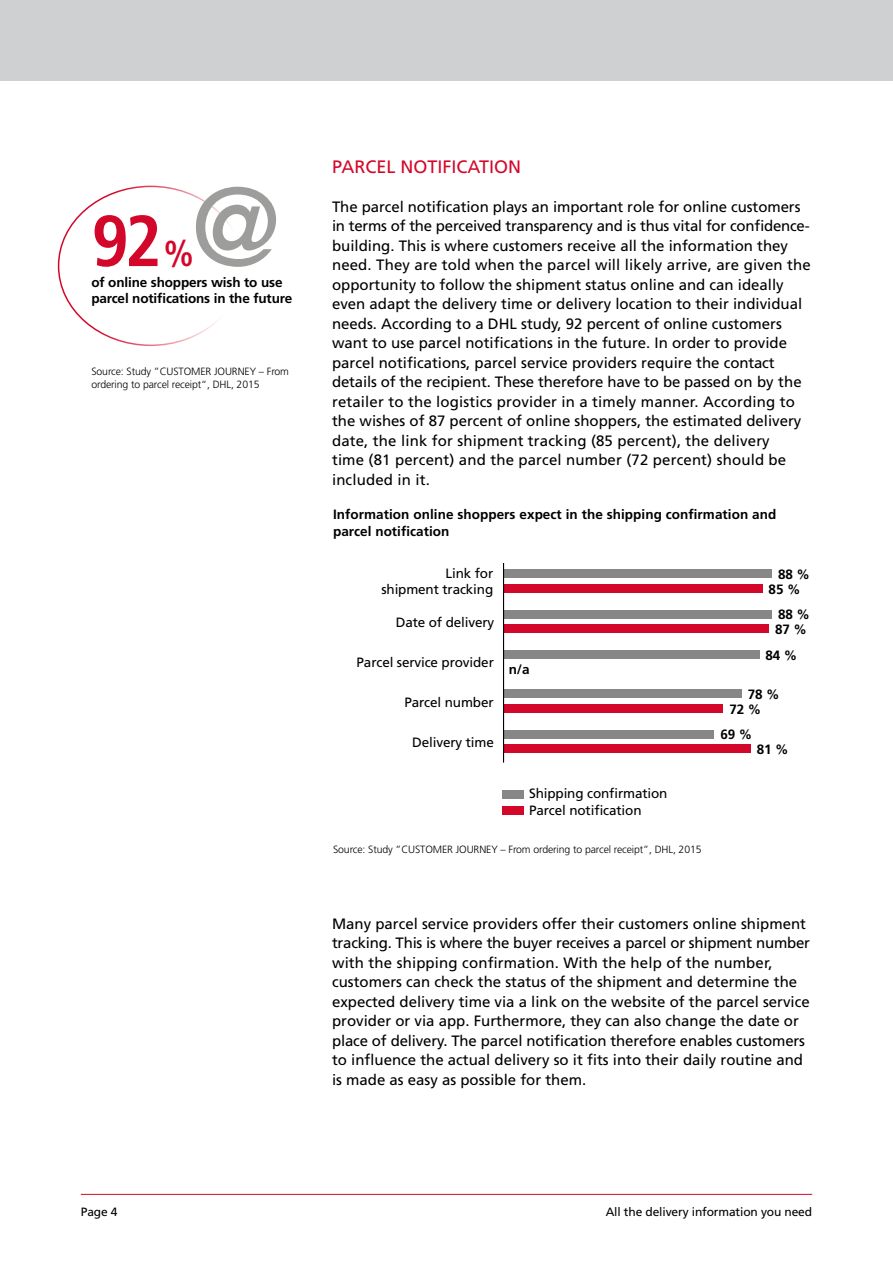
<style>
.page{position:relative;width:893px;height:1263px;background:#fff}
.page>*{position:absolute;margin:0;border:0;box-sizing:border-box;transform-origin:0 0}
.t1{font:700 condensed 111.6px "Frutiger LT Std";color:#9d9d9c}
.t2{font:700 condensed 72px "Frutiger LT Std";color:#d3072a}
.t3{font:18px "Frutiger";color:#d3072a}
.t4{font:15px/19.5px "Frutiger";color:#000}
.t5{font:700 13.5px/16.5px "Frutiger";letter-spacing:.005em;color:#000}
.t6{font:13.5px/16.5px "Frutiger";letter-spacing:-.01em;color:#000}
.t7{font:12px "Frutiger";letter-spacing:-.01em;color:#000}
.t8{font:300 10.5px/12.8px "Frutiger LT Pro";letter-spacing:-.01em;color:#000}
.s1{font-size:36px}
</style>
<div class="page">
<hr style="left:81px;top:1194px;width:731px;height:1px;background:#d3072a">
<div style="left:0;top:0;width:893px;height:81px;background:#cfd0d2"></div>
<div style="left:503px;top:790px;width:21px;height:9px;background:#878787"></div>
<div style="left:503px;top:806px;width:21px;height:9px;background:#d3072a"></div>
<div style="left:504px;top:585px;width:259px;height:8px;background:#d3072a"></div>
<div style="left:504px;top:570px;width:268px;height:8px;background:#878787"></div>
<div style="left:504px;top:744px;width:246px;height:9px;background:#d3072a"></div>
<div style="left:504px;top:730px;width:210px;height:8px;background:#878787"></div>
<div style="left:504px;top:625px;width:265px;height:8px;background:#d3072a"></div>
<div style="left:504px;top:610px;width:268px;height:8px;background:#878787"></div>
<div style="left:504px;top:704px;width:219px;height:9px;background:#d3072a"></div>
<div style="left:504px;top:690px;width:237px;height:8px;background:#878787"></div>
<div style="left:504px;top:651px;width:256px;height:8px;background:#878787"></div>
<hr style="left:503px;top:563px;width:1px;height:200px;background:#000">
<h1 class="t1" style="left:191px;top:161px;width:91px">@</h1>
<h2 class="t2" style="left:91px;top:198px;width:104px">92<span class="s1">%</span></h2>
<p class="t5" style="left:91px;top:274px;width:202px">of online shoppers wish to use parcel notifications in the future</p>
<p class="t8" style="left:91px;top:365px;width:199px">Source: Study ”CUSTOMER JOURNEY – From ordering to parcel receipt“, DHL, 2015</p>
<p class="t3" style="left:332px;top:156px;width:191px">PARCEL NOTIFICATION</p>
<p class="t4" style="left:332px;top:196px;width:480px">The parcel notification plays an important role for online customers in terms of the perceived transparency and is thus vital for confidence&shy;building. This is where customers receive all the information they need. They are told when the parcel will likely arrive, are given the opportunity to follow the shipment status online and can ideally even adapt the delivery time or delivery location to their individual needs. According to a DHL study, 92 percent of online customers want to use parcel notifications in the future. In order to provide parcel notifications, parcel service providers require the contact details of the recipient. These therefore have to be passed on by the retailer to the logistics provider in a timely manner. According to the wishes of 87 percent of online shoppers, the estimated delivery date, the link for shipment tracking (85 percent), the delivery<br>time (81 percent) and the parcel number (72 percent) should be included in it.</p>
<p class="t5" style="left:333px;top:506px;width:445px">Information online shoppers expect in the shipping confirmation and parcel notification</p>
<p class="t6" style="left:381px;top:564px;width:113px;text-align:right">Link for<br>shipment tracking</p>
<p class="t5" style="left:778px;top:566px;width:33px">88 %</p>
<p class="t5" style="left:769px;top:581px;width:33px">85 %</p>
<p class="t5" style="left:778px;top:606px;width:33px">88 %</p>
<p class="t6" style="left:396px;top:614px;width:100px">Date of delivery</p>
<p class="t5" style="left:775px;top:621px;width:33px">87 %</p>
<p class="t6" style="left:357px;top:654px;width:139px">Parcel service provider</p>
<p class="t6" style="left:404px;top:693px;width:91px">Parcel number</p>
<p class="t5" style="left:509px;top:661px;width:22px">n/a</p>
<p class="t5" style="left:765px;top:647px;width:33px">84 %</p>
<p class="t5" style="left:748px;top:686px;width:33px">78 %</p>
<p class="t5" style="left:729px;top:701px;width:33px">72 %</p>
<p class="t5" style="left:720px;top:726px;width:33px">69 %</p>
<p class="t6" style="left:412px;top:734px;width:83px">Delivery time</p>
<p class="t5" style="left:757px;top:741px;width:33px">81 %</p>
<p class="t6" style="left:529px;top:785px;width:140px">Shipping confirmation<br>Parcel notification</p>
<p class="t8" style="left:333px;top:843px;width:370px">Source: Study ”CUSTOMER JOURNEY – From ordering to parcel receipt”, DHL, 2015</p>
<p class="t4" style="left:332px;top:914px;width:479px">Many parcel service providers offer their customers online shipment tracking. This is where the buyer receives a parcel or shipment number with the shipping confirmation. With the help of the number, customers can check the status of the shipment and determine the expected delivery time via a link on the website of the parcel service provider or via app. Furthermore, they can also change the date or place of delivery. The parcel notification therefore enables customers to influence the actual delivery so it fits into their daily routine and is made as easy as possible for them.</p>
<p class="t7" style="left:81px;top:1205px;width:38px">Page 4</p>
<p class="t7" style="left:606px;top:1205px;width:208px">All the delivery information you need</p>
</div>
